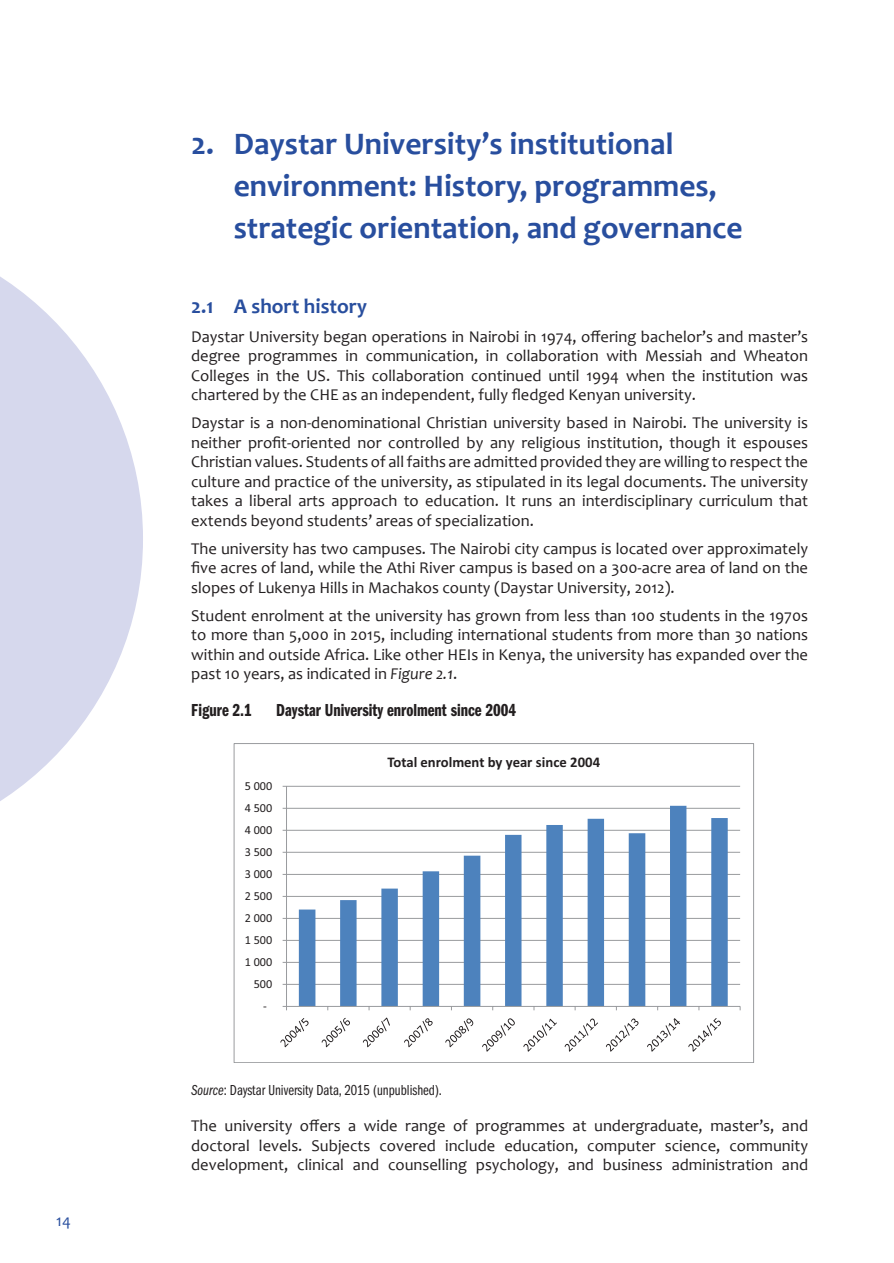
<style>
.page{position:relative;width:894px;height:1263px;background:#fff}
.page>*{position:absolute;margin:0;border:0;box-sizing:border-box;transform-origin:0 0}
.Titre_chapitre{font:700 31.5px/42px "Candara";color:#284e9e}
.Titre_1{font:700 21px "Candara";color:#284e9e}
.Titre_tableau{font:18px "ITC Franklin Gothic Std Dm Cp";color:#231f20}
.Texte{font:16.5px/19.5px "Candara";color:#231f20;text-align:justify}
.t1{font:16.5px "Candara";color:#284e9e}
.source{font:15px "ITC Franklin Gothic Std Bk Cp";color:#231f20}
.t2{font:700 14.7px "Calibri";letter-spacing:-.005em;color:#231f20}
.t3{font:12.3px "Calibri";color:#231f20}
.s1{font-style:italic}
.s2{font-family:"ITC Franklin Gothic Std Bk Cp It"}
</style>
<div class="page">
<svg style="left:0;top:276px;width:143px;height:525px;fill:#d6d8ed"></svg>
<hr style="left:286px;top:984px;width:454px;height:1px;background:#999b9e">
<hr style="left:286px;top:962px;width:454px;height:1px;background:#999b9e">
<hr style="left:286px;top:940px;width:454px;height:1px;background:#999b9e">
<hr style="left:286px;top:918px;width:454px;height:1px;background:#999b9e">
<hr style="left:286px;top:896px;width:454px;height:1px;background:#999b9e">
<hr style="left:286px;top:874px;width:454px;height:1px;background:#999b9e">
<hr style="left:286px;top:852px;width:454px;height:1px;background:#999b9e">
<hr style="left:286px;top:830px;width:454px;height:1px;background:#999b9e">
<hr style="left:286px;top:808px;width:454px;height:1px;background:#999b9e">
<hr style="left:286px;top:786px;width:454px;height:1px;background:#999b9e">
<svg style="left:299px;top:806px;width:428px;height:200px"></svg>
<hr style="left:286px;top:786px;width:1px;height:220px;background:#999b9e">
<hr style="left:286px;top:1006px;width:454px;height:1px;background:#999b9e">
<svg style="left:280px;top:1018px;width:28px;height:29px"></svg>
<svg style="left:321px;top:1018px;width:29px;height:29px"></svg>
<svg style="left:363px;top:1017px;width:27px;height:30px"></svg>
<svg style="left:404px;top:1018px;width:28px;height:29px"></svg>
<svg style="left:445px;top:1018px;width:28px;height:29px"></svg>
<svg style="left:482px;top:1018px;width:33px;height:33px"></svg>
<svg style="left:523px;top:1018px;width:34px;height:33px"></svg>
<svg style="left:564px;top:1018px;width:34px;height:33px"></svg>
<svg style="left:606px;top:1018px;width:32px;height:33px"></svg>
<svg style="left:647px;top:1018px;width:33px;height:33px"></svg>
<svg style="left:688px;top:1018px;width:33px;height:33px"></svg>
<div style="left:233px;top:743px;width:521px;height:319px;border:1px solid #999b9e"></div>
<p class="t1" style="left:56px;top:1210px;width:16px">14</p>
<p class="Titre_chapitre" style="left:234px;top:123px;width:510px;text-indent:-43px">2. Daystar University’s institutional environment: History, programmes, strategic orientation, and governance</p>
<p class="Titre_1" style="left:191px;top:293px;width:177px">2.1 A short history</p>
<p class="Texte" style="left:191px;top:326px;width:618px">Daystar University began operations in Nairobi in 1974, offering bachelor’s and master’s degree programmes in communication, in collaboration with Messiah and Wheaton Colleges in the US. This collaboration continued until 1994 when the institution was chartered by the CHE as an independent, fully fledged Kenyan university.</p>
<p class="Texte" style="left:191px;top:413px;width:618px">Daystar is a non-denominational Christian university based in Nairobi. The university is neither profit-oriented nor controlled by any religious institution, though it espouses Christian values. Students of all faiths are admitted provided they are willing to respect the culture and practice of the university, as stipulated in its legal documents. The university takes a liberal arts approach to education. It runs an interdisciplinary curriculum that extends beyond students’ areas of specialization.</p>
<p class="Texte" style="left:191px;top:538px;width:618px">The university has two campuses. The Nairobi city campus is located over approximately five acres of land, while the Athi River campus is based on a 300-acre area of land on the slopes of Lukenya Hills in Machakos county (Daystar University, 2012).</p>
<p class="Texte" style="left:191px;top:605px;width:618px">Student enrolment at the university has grown from less than 100 students in the 1970s to more than 5,000 in 2015, including international students from more than 30 nations within and outside Africa. Like other HEIs in Kenya, the university has expanded over the past 10 years, as indicated in <span class="s1">Figure 2.1</span>.</p>
<p class="Titre_tableau" style="left:191px;top:700px;width:62px">Figure 2.1</p>
<p class="Titre_tableau" style="left:276px;top:700px;width:241px">Daystar University enrolment since 2004</p>
<p class="t3" style="left:245px;top:778px;width:29px">5 000</p>
<p class="t3" style="left:245px;top:800px;width:29px">4 500</p>
<p class="t3" style="left:245px;top:822px;width:29px">4 000</p>
<p class="t3" style="left:245px;top:844px;width:29px">3 500</p>
<p class="t3" style="left:245px;top:866px;width:29px">3 000</p>
<p class="t3" style="left:245px;top:888px;width:29px">2 500</p>
<p class="t3" style="left:245px;top:910px;width:29px">2 000</p>
<p class="t3" style="left:245px;top:932px;width:29px">1 500</p>
<p class="t3" style="left:245px;top:954px;width:29px">1 000</p>
<p class="t3" style="left:254px;top:976px;width:20px">500</p>
<p class="t3" style="left:263px;top:998px;width:5px">-</p>
<p class="t2" style="left:387px;top:752px;width:214px">Total enrolment by year since 2004</p>
<p class="source" style="left:191px;top:1081px;width:252px"><span class="s2">Source</span>: Daystar University Data, 2015 (unpublished).</p>
<p class="Texte" style="left:191px;top:1116px;width:618px">The university offers a wide range of programmes at undergraduate, master’s, and doctoral levels. Subjects covered include education, computer science, community development, clinical and counselling psychology, and business administration and</p>
</div>
